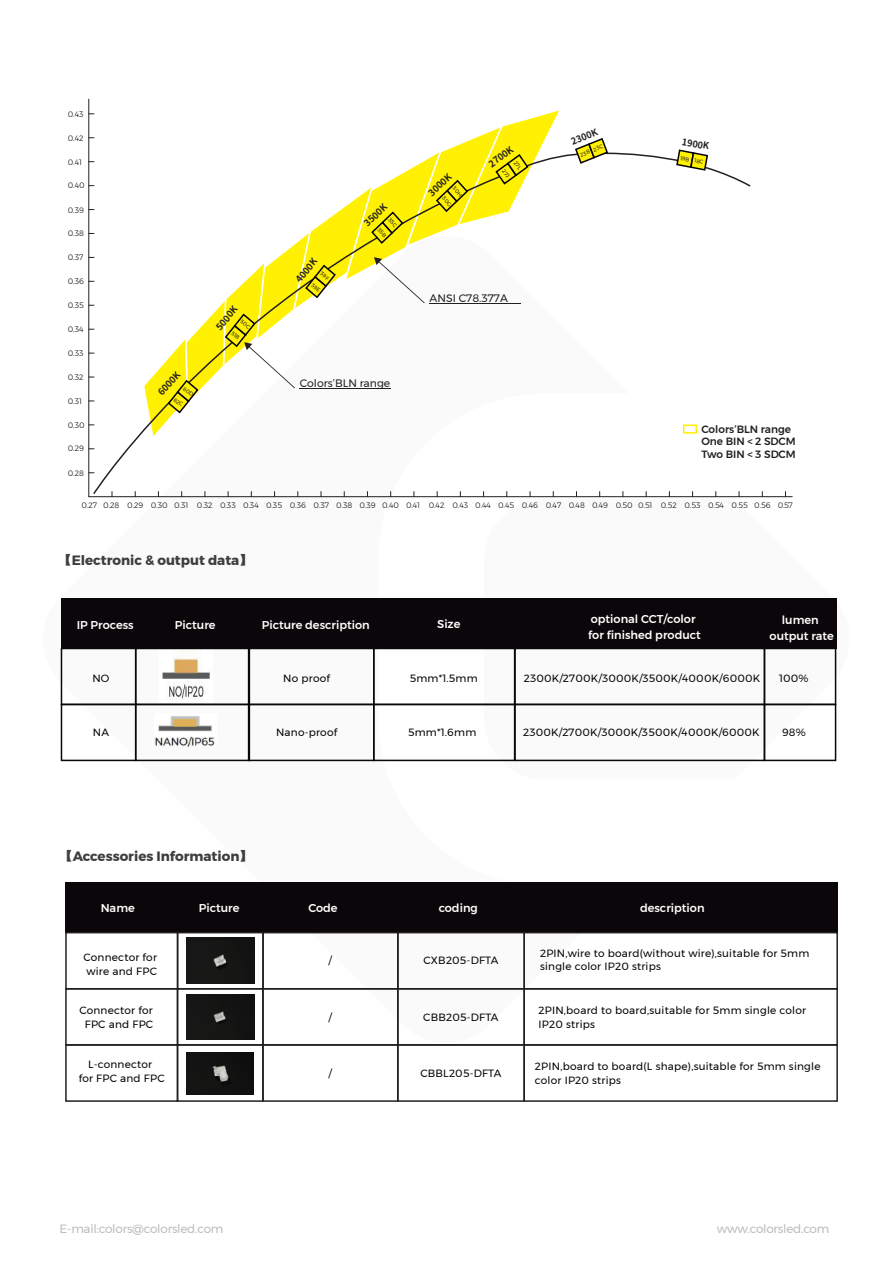
<style>
.page{position:relative;width:893px;height:1263px;background:#fff}
.page>*{position:absolute;margin:0;border:0;box-sizing:border-box;transform-origin:0 0}
.t1{font:700 13.5px "Montserrat";color:#3e3e3f}
.t2{font:12px "Montserrat";letter-spacing:-.02em;color:#bcbdc0}
.t3{font:500 11.25px/16.2px "Montserrat";color:#fff}
.t4{font:10.8px "Montserrat";color:#231f20}
.t5{font:10.5px/13.8px "Montserrat";letter-spacing:.02em;color:#070304}
.t6{font:500 10.5px/12.6px "Montserrat";color:#231f20}
.t7{font:700 9.3px "Source Han Sans CN";color:#231f20}
.t8{font:700 9.15px "Source Han Sans CN";color:#231f20}
.t9{font:300 7.8px "Montserrat";color:#030303}
.t10{font:5.4px "Montserrat";color:#231f20}
.s1{font-family:"Adobe Song Std";font-weight:300}
</style>
<div class="page">
<svg style="left:574px;top:138px;width:35px;height:26px"></svg>
<hr style="left:89px;top:496px;width:703px;height:1px;background:#231f20">
<hr style="left:89px;top:99px;width:1px;height:398px;background:#231f20">
<div style="left:683px;top:424px;width:14px;height:10px;border:2px solid #fff101"></div>
<div style="left:61px;top:648px;width:75px;height:57px;border:2px solid #0b0609"></div>
<div style="left:135px;top:648px;width:115px;height:57px;border:2px solid #0b0609"></div>
<div style="left:248px;top:648px;width:127px;height:57px;border:2px solid #0b0609"></div>
<div style="left:373px;top:648px;width:142px;height:57px;border:2px solid #0b0609"></div>
<div style="left:514px;top:648px;width:251px;height:57px;border:2px solid #0b0609"></div>
<div style="left:764px;top:648px;width:72px;height:57px;border:2px solid #0b0609"></div>
<div style="left:61px;top:704px;width:75px;height:57px;border:2px solid #0b0609"></div>
<div style="left:135px;top:704px;width:115px;height:57px;border:2px solid #0b0609"></div>
<div style="left:248px;top:704px;width:127px;height:57px;border:2px solid #0b0609"></div>
<div style="left:373px;top:704px;width:142px;height:57px;border:2px solid #0b0609"></div>
<div style="left:514px;top:704px;width:251px;height:57px;border:2px solid #0b0609"></div>
<div style="left:764px;top:704px;width:72px;height:57px;border:2px solid #0b0609"></div>
<div style="left:61px;top:598px;width:775px;height:50px;background:#0b0609"></div>
<img style="left:155px;top:716px;width:60px;height:31px">
<img style="left:162px;top:651px;width:49px;height:48px">
<div style="left:65px;top:882px;width:773px;height:51px;background:#0b0609"></div>
<div style="left:65px;top:932px;width:113px;height:57px;border:2px solid #231f20"></div>
<div style="left:177px;top:932px;width:87px;height:57px;border:2px solid #231f20"></div>
<div style="left:262px;top:932px;width:137px;height:57px;border:2px solid #231f20"></div>
<div style="left:397px;top:932px;width:128px;height:57px;border:2px solid #231f20"></div>
<div style="left:523px;top:932px;width:315px;height:57px;border:2px solid #231f20"></div>
<div style="left:65px;top:988px;width:113px;height:58px;border:2px solid #231f20"></div>
<div style="left:177px;top:988px;width:87px;height:58px;border:2px solid #231f20"></div>
<div style="left:262px;top:988px;width:137px;height:58px;border:2px solid #231f20"></div>
<div style="left:397px;top:988px;width:128px;height:58px;border:2px solid #231f20"></div>
<div style="left:523px;top:988px;width:315px;height:58px;border:2px solid #231f20"></div>
<div style="left:187px;top:994px;width:68px;height:45px;background:#151514"></div>
<div style="left:187px;top:938px;width:68px;height:46px;background:#161615"></div>
<div style="left:65px;top:1044px;width:113px;height:58px;border:2px solid #231f20"></div>
<div style="left:177px;top:1044px;width:87px;height:58px;border:2px solid #231f20"></div>
<div style="left:262px;top:1044px;width:137px;height:58px;border:2px solid #231f20"></div>
<div style="left:397px;top:1044px;width:128px;height:58px;border:2px solid #231f20"></div>
<div style="left:523px;top:1044px;width:315px;height:58px;border:2px solid #231f20"></div>
<img style="left:187px;top:1052px;width:66px;height:42px">
<svg style="left:675px;top:149px;width:34px;height:22px"></svg>
<svg style="left:141px;top:110px;width:422px;height:326px"></svg>
<p class="t9" style="left:68px;top:108px;width:17px">0.43</p>
<p class="t9" style="left:68px;top:132px;width:17px">0.42</p>
<p class="t9" style="left:68px;top:156px;width:16px">0.41</p>
<p class="t9" style="left:68px;top:180px;width:18px">0.40</p>
<p class="t9" style="left:68px;top:204px;width:18px">0.39</p>
<p class="t9" style="left:68px;top:228px;width:18px">0.38</p>
<p class="t9" style="left:68px;top:252px;width:17px">0.37</p>
<p class="t9" style="left:68px;top:276px;width:18px">0.36</p>
<p class="t9" style="left:68px;top:299px;width:17px">0.35</p>
<p class="t9" style="left:68px;top:323px;width:17px">0.34</p>
<p class="t9" style="left:68px;top:347px;width:17px">0.33</p>
<p class="t9" style="left:68px;top:371px;width:17px">0.32</p>
<p class="t9" style="left:68px;top:395px;width:16px">0.31</p>
<p class="t9" style="left:68px;top:419px;width:18px">0.30</p>
<p class="t9" style="left:68px;top:443px;width:18px">0.29</p>
<p class="t9" style="left:68px;top:467px;width:18px">0.28</p>
<p class="t8" style="left:156px;top:391px;width:30px;rotate:-48deg">6000K</p>
<p class="t8" style="left:214px;top:326px;width:30px;rotate:-51deg">5000K</p>
<p class="t8" style="left:294px;top:278px;width:30px;rotate:-51deg">4000K</p>
<p class="t8" style="left:362px;top:222px;width:30px;rotate:-45deg">3500K</p>
<p class="t4" style="left:300px;top:375px;width:92px">Colors’BLN range</p>
<p class="t8" style="left:427px;top:191px;width:29px;rotate:-43deg">3000K</p>
<p class="t7" style="left:487px;top:161px;width:29px;rotate:-37deg">2700K</p>
<p class="t4" style="left:430px;top:290px;width:80px">ANSI C78.377A</p>
<p class="t7" style="left:570px;top:138px;width:29px;rotate:-23deg">2300K</p>
<p class="t7" style="left:683px;top:137px;width:29px;rotate:10deg">1900K</p>
<p class="t10" style="left:579px;top:151px;width:25px;rotate:-22deg">23B 23C</p>
<p class="t6" style="left:701px;top:422px;width:96px">Colors’BLN range<br>One BIN &lt; 2 SDCM<br>Two BIN &lt; 3 SDCM</p>
<p class="t9" style="left:103px;top:499px;width:691px">0.28 0.29 0.30 0.31 0.32 0.33 0.34 0.35 0.36 0.37 0.38 0.39 0.40 0.41 0.42 0.43 0.44 0.45 0.46 0.47 0.48 0.49 0.50 0.51 0.52 0.53 0.54 0.55 0.56 0.57</p>
<p class="t9" style="left:82px;top:499px;width:17px">0.27</p>
<p class="t1" style="left:58px;top:550px;width:196px"><span class="s1">【</span>Electronic &amp; output data<span class="s1">】</span></p>
<p class="t3" style="left:77px;top:617px;width:59px">IP Process</p>
<p class="t3" style="left:175px;top:617px;width:42px">Picture</p>
<p class="t3" style="left:437px;top:616px;width:25px">Size</p>
<p class="t3" style="left:588px;top:611px;width:114px">optional CCT/color for finished product</p>
<p class="t3" style="left:770px;top:611px;width:66px;text-align:center">lumen output rate</p>
<p class="t3" style="left:262px;top:616px;width:109px">Picture description</p>
<p class="t5" style="left:92px;top:671px;width:19px">NO</p>
<p class="t5" style="left:93px;top:725px;width:18px">NA</p>
<p class="t5" style="left:283px;top:671px;width:48px">No proof</p>
<p class="t5" style="left:276px;top:725px;width:63px">Nano-proof</p>
<p class="t5" style="left:410px;top:671px;width:70px">5mm*1.5mm</p>
<p class="t5" style="left:408px;top:725px;width:70px">5mm*1.6mm</p>
<p class="t5" style="left:524px;top:671px;width:238px">2300K/2700K/3000K/3500K/4000K/6000K</p>
<p class="t5" style="left:523px;top:725px;width:238px">2300K/2700K/3000K/3500K/4000K/6000K</p>
<p class="t5" style="left:779px;top:671px;width:31px">100%</p>
<p class="t5" style="left:782px;top:725px;width:25px">98%</p>
<p class="t1" style="left:59px;top:846px;width:195px"><span class="s1">【</span>Accessories Information<span class="s1">】</span></p>
<p class="t3" style="left:101px;top:899px;width:36px">Name</p>
<p class="t3" style="left:199px;top:899px;width:42px">Picture</p>
<p class="t3" style="left:308px;top:899px;width:31px">Code</p>
<p class="t3" style="left:439px;top:899px;width:41px">coding</p>
<p class="t3" style="left:640px;top:899px;width:66px">description</p>
<p class="t5" style="left:83px;top:950px;width:75px">Connector for wire and FPC</p>
<p class="t5" style="left:328px;top:954px;width:5px">/</p>
<p class="t5" style="left:423px;top:954px;width:76px">CXB205-DFTA</p>
<p class="t5" style="left:328px;top:1010px;width:5px">/</p>
<p class="t5" style="left:423px;top:1010px;width:77px">CBB205-DFTA</p>
<p class="t5" style="left:79px;top:1003px;width:75px;text-align:center">Connector for<br>FPC and FPC</p>
<p class="t5" style="left:540px;top:946px;width:271px">2PIN,wire to board(without wire),suitable for 5mm single color IP20 strips</p>
<p class="t5" style="left:539px;top:1003px;width:269px">2PIN,board to board,suitable for 5mm single color<br>IP20 strips</p>
<p class="t5" style="left:79px;top:1057px;width:88px;text-align:center">L-connector<br>for FPC and FPC</p>
<p class="t5" style="left:328px;top:1066px;width:5px">/</p>
<p class="t5" style="left:420px;top:1066px;width:82px">CBBL205-DFTA</p>
<p class="t5" style="left:535px;top:1059px;width:287px">2PIN,board to board(L shape),suitable for 5mm single color IP20 strips</p>
<p class="t2" style="left:60px;top:1219px;width:165px">E-mail:colors@colorsled.com</p>
<p class="t2" style="left:717px;top:1219px;width:114px">www.colorsled.com</p>
</div>
